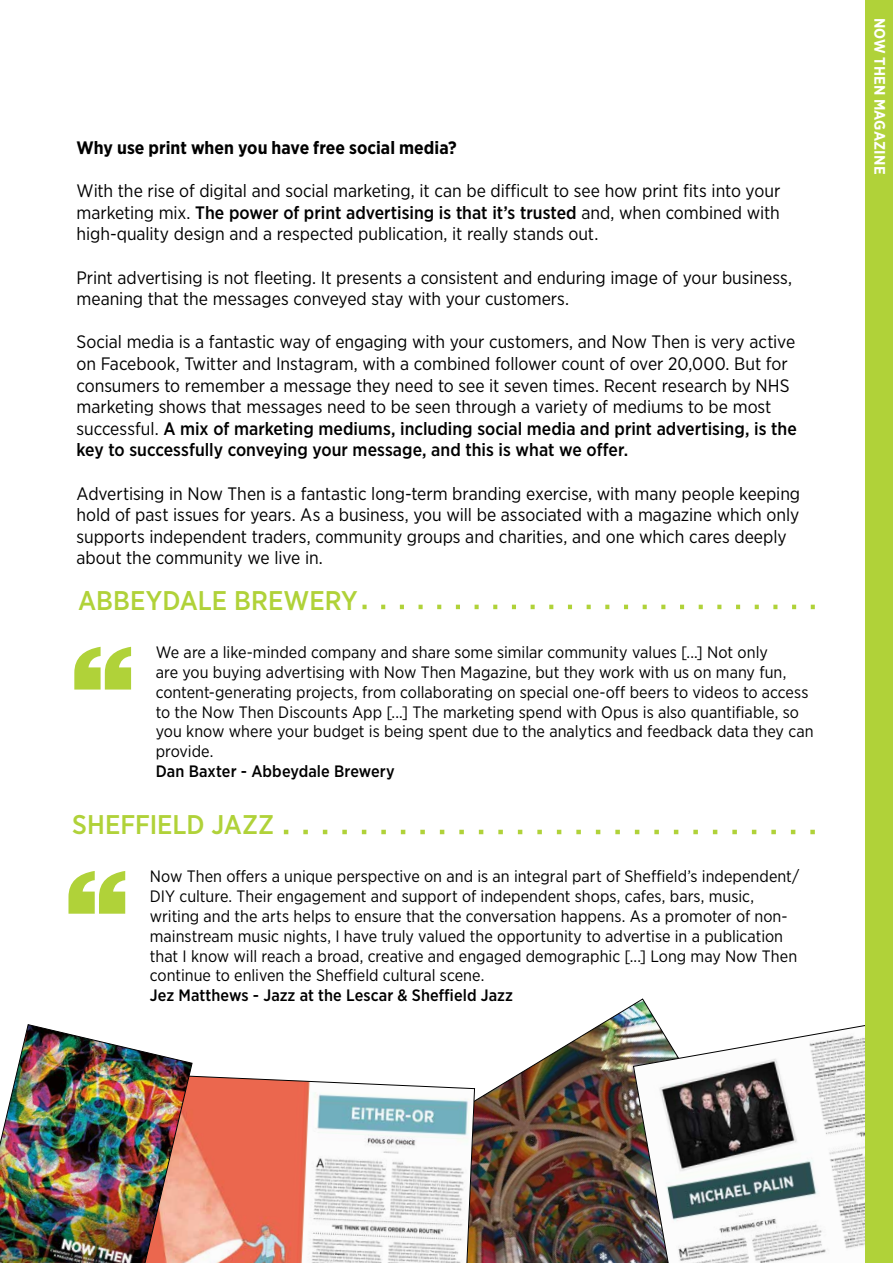
<style>
.page{position:relative;width:893px;height:1263px;background:#fff}
.page>*{position:absolute;margin:0;border:0;box-sizing:border-box;transform-origin:0 0}
.t1{font:500 27px "Gotham Narrow";color:#b0d239}
.t2{font:18px/21.6px "Gotham Narrow";letter-spacing:-.005em;color:#000}
.t3{font:700 18px "Gotham Narrow";color:#000}
.t4{font:16.5px/19.8px "Gotham Narrow";color:#000}
.t5{font:500 16.5px "Gotham Narrow";letter-spacing:.005em;color:#000}
.t6{font:700 15.15px "Gotham Narrow";letter-spacing:.01em;color:#fff}
.s1{font-weight:500}
</style>
<div class="page">
<img style="left:475px;top:998px;width:173px;height:265px">
<svg style="left:633px;top:1007px;width:232px;height:256px"></svg>
<div style="left:865px;top:0;width:28px;height:1263px;background:#b0d239"></div>
<svg style="left:74px;top:647px;width:57px;height:42px"></svg>
<svg style="left:362px;top:605px;width:453px;height:4px"></svg>
<svg style="left:68px;top:871px;width:57px;height:43px"></svg>
<svg style="left:284px;top:830px;width:531px;height:4px"></svg>
<svg style="left:192px;top:1075px;width:283px;height:188px"></svg>
<img style="left:0;top:1024px;width:192px;height:239px">
<p class="t3" style="left:77px;top:136px;width:382px">Why use print when you have free social media?</p>
<p class="t2" style="left:77px;top:180px;width:705px;text-align:justify">With the rise of digital and social marketing, it can be difficult to see how print fits into your marketing mix. <span class="s1">The power of print advertising is that it’s trusted</span> and, when combined with high-quality design and a respected publication, it really stands out.</p>
<p class="t2" style="left:77px;top:266px;width:717px">Print advertising is not fleeting. It presents a consistent and enduring image of your business, meaning that the messages conveyed stay with your customers.</p>
<p class="t2" style="left:77px;top:331px;width:722px">Social media is a fantastic way of engaging with your customers, and Now Then is very active on Facebook, Twitter and Instagram, with a combined follower count of over 20,000. But for consumers to remember a message they need to see it seven times. Recent research by NHS marketing shows that messages need to be seen through a variety of mediums to be most successful. <span class="s1">A mix of marketing mediums, including social media and print advertising, is the key to successfully conveying your message, and this is what we offer.</span></p>
<p class="t2" style="left:77px;top:482px;width:725px">Advertising in Now Then is a fantastic long-term branding exercise, with many people keeping hold of past issues for years. As a business, you will be associated with a magazine which only supports independent traders, community groups and charities, and one which cares deeply about the community we live in.</p>
<h1 class="t1" style="left:78px;top:583px;width:281px">ABBEYDALE BREWERY</h1>
<p class="t4" style="left:156px;top:642px;width:659px">We are a like-minded company and share some similar community values [...] Not only<br>are you buying advertising with Now Then Magazine, but they work with us on many fun, content-generating projects, from collaborating on special one-off beers to videos to access to the Now Then Discounts App [...] The marketing spend with Opus is also quantifiable, so you know where your budget is being spent due to the analytics and feedback data they can provide.</p>
<p class="t5" style="left:156px;top:761px;width:241px">Dan Baxter - Abbeydale Brewery</p>
<h1 class="t1" style="left:72px;top:807px;width:203px">SHEFFIELD JAZZ</h1>
<p class="t4" style="left:150px;top:866px;width:651px">Now Then offers a unique perspective on and is an integral part of Sheffield’s independent/ DIY culture. Their engagement and support of independent shops, cafes, bars, music, writing and the arts helps to ensure that the conversation happens. As a promoter of non&shy;mainstream music nights, I have truly valued the opportunity to advertise in a publication that I know will reach a broad, creative and engaged demographic [...] Long may Now Then continue to enliven the Sheffield cultural scene.</p>
<p class="t5" style="left:150px;top:985px;width:365px">Jez Matthews - Jazz at the Lescar &amp; Sheffield Jazz</p>
<p class="t6" style="left:889px;top:18px;width:158px;rotate:90deg">NOW THEN MAGAZINE</p>
</div>
